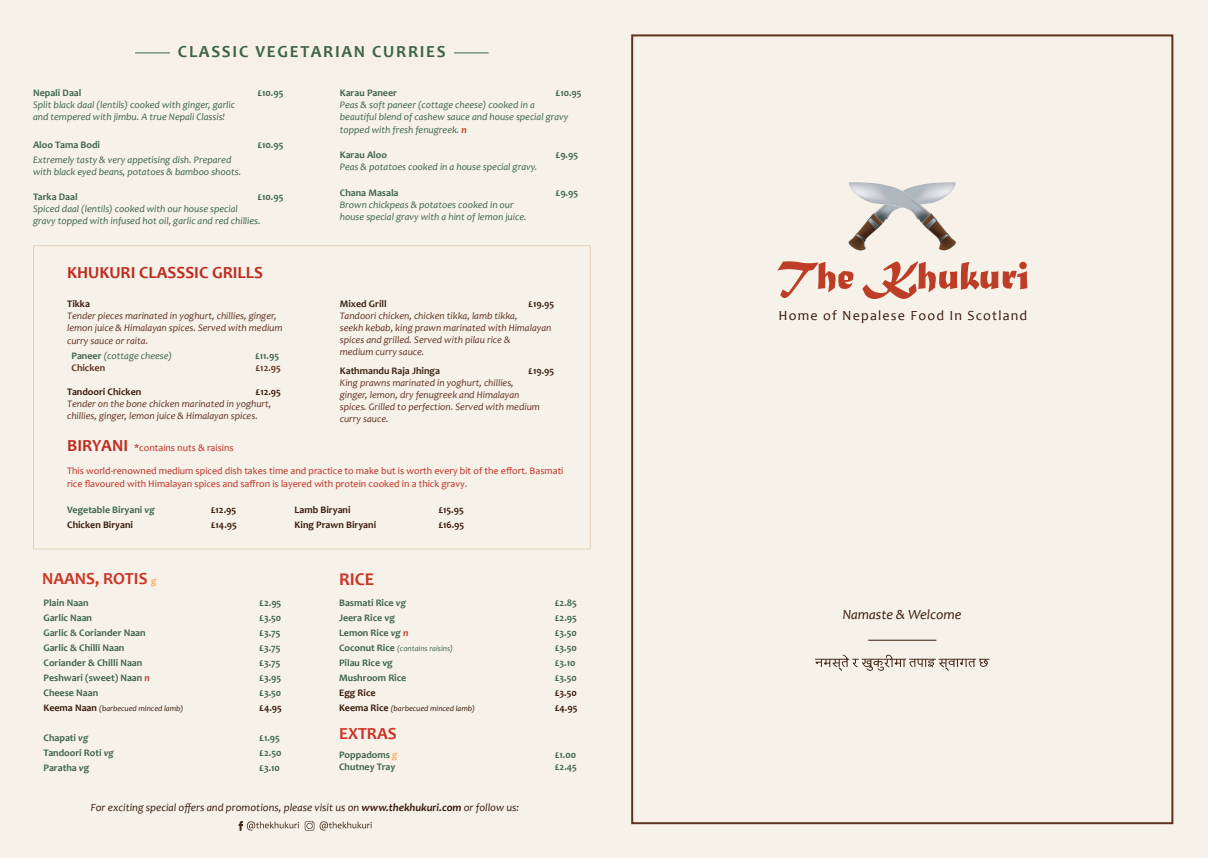
<style>
.page{position:relative;width:1208px;height:859px;background:#fff}
.page>*{position:absolute;margin:0;border:0;box-sizing:border-box;transform-origin:0 0}
.t1{font:700 18px "Candara";color:#cc3426}
.t2{font:700 17px "Candara";color:#be2c1d}
.t3{font:700 17px "Candara";letter-spacing:.1em;color:#3d6448}
.t4{font:700 17px "Candara";color:#cc3426}
.t5{font:14px "Candara";letter-spacing:.085em;color:#391a0a}
.t6{font:italic 14px "Candara";color:#391a0a}
.t7{font:italic 11px "Candara";color:#381a0d}
.t8{font:italic 10px/13px "Candara";color:#3d6448}
.t9{font:italic 10px "Candara";color:#603222}
.t10{font:700 10px "Candara";color:#3d6448}
.t11{font:10px/13px "Candara";color:#be2c1d}
.t12{font:700 10px "Candara";color:#391a0a}
.t13{font:700 10px "Candara";color:#3a2111}
.t14{font:700 10px "Candara";color:#603222}
.t15{font:italic 8px "Candara";color:#391a0a}
.t16{font:italic 8px "Candara";color:#3d6448}
.s1{font-weight:700;font-style:normal}
.s2{font-weight:700;color:#bd3d26}
.s3{font-style:italic}
.s4{font-style:italic;font-size:10px;color:#f9aa55}
.s5{font-style:italic;color:#bd3d26}
.s6{font-weight:700;font-style:normal;font-size:10px}
.s7{font-style:italic;color:#f9aa55}
.s8{font-weight:700}
</style>
<div class="page">
<svg style="left:1198px;top:849px;width:10px;height:9px"></svg>
<div style="left:0;top:0;width:1207px;height:857px;background:#f6f1e9"></div>
<svg style="left:239px;top:821px;width:60px;height:10px"></svg>
<svg style="left:305px;top:821px;width:9px;height:10px"></svg>
<svg style="left:320px;top:821px;width:52px;height:9px"></svg>
<hr style="left:135px;top:52px;width:353px;height:1px;background:#3d6448">
<div style="left:170px;top:34px;width:283px;height:37px;background:#f6f0e7"></div>
<div style="left:33px;top:245px;width:558px;height:304px;border:1px solid #e2d1b8"></div>
<svg style="left:848px;top:182px;width:108px;height:68px"></svg>
<svg style="left:777px;top:261px;width:76px;height:37px"></svg>
<svg style="left:862px;top:261px;width:165px;height:38px"></svg>
<svg style="left:815px;top:655px;width:174px;height:16px"></svg>
<hr style="left:868px;top:640px;width:68px;height:1px;background:#391a0a">
<p class="t3" style="left:178px;top:41px;width:269px">CLASSIC VEGETARIAN CURRIES</p>
<p class="t10" style="left:33px;top:87px;width:50px">Nepali Daal</p>
<p class="t10" style="left:258px;top:87px;width:27px">£10.95</p>
<p class="t8" style="left:33px;top:98px;width:204px">Split black daal (lentils) cooked with ginger, garlic</p>
<p class="t8" style="left:33px;top:110px;width:194px">and tempered with jimbu. A true Nepali Classis!</p>
<p class="t10" style="left:33px;top:139px;width:68px">Aloo Tama Bodi</p>
<p class="t10" style="left:258px;top:139px;width:27px">£10.95</p>
<p class="t8" style="left:33px;top:153px;width:200px">Extremely tasty &amp; very appetising dish. Prepared</p>
<p class="t8" style="left:33px;top:165px;width:210px">with black eyed beans, potatoes &amp; bamboo shoots.</p>
<p class="t10" style="left:33px;top:191px;width:46px">Tarka Daal</p>
<p class="t10" style="left:258px;top:191px;width:27px">£10.95</p>
<p class="t8" style="left:33px;top:202px;width:206px">Spiced daal (lentils) cooked with our house special</p>
<p class="t8" style="left:33px;top:214px;width:229px">gravy topped with infused hot oil, garlic and red chillies.</p>
<p class="t2" style="left:67px;top:262px;width:197px">KHUKURI CLASSSIC GRILLS</p>
<p class="t12" style="left:67px;top:298px;width:24px">Tikka</p>
<p class="t9" style="left:67px;top:310px;width:211px">Tender pieces marinated in yoghurt, chillies, ginger,</p>
<p class="t9" style="left:67px;top:322px;width:217px">lemon juice &amp; Himalayan spices. Served with medium</p>
<p class="t9" style="left:67px;top:335px;width:83px">curry sauce or raita.</p>
<p class="t8" style="left:71px;top:349px;width:102px"><span class="s1">Paneer</span> (cottage cheese)</p>
<p class="t10" style="left:255px;top:350px;width:25px">£11.95</p>
<p class="t14" style="left:71px;top:362px;width:35px">Chicken</p>
<p class="t14" style="left:256px;top:362px;width:27px">£12.95</p>
<p class="t12" style="left:67px;top:386px;width:76px">Tandoori Chicken</p>
<p class="t12" style="left:256px;top:386px;width:27px">£12.95</p>
<p class="t9" style="left:67px;top:398px;width:206px">Tender on the bone chicken marinated in yoghurt,</p>
<p class="t9" style="left:67px;top:410px;width:192px">chillies, ginger, lemon juice &amp; Himalayan spices.</p>
<p class="t2" style="left:67px;top:435px;width:62px">BIRYANI</p>
<p class="t11" style="left:134px;top:441px;width:101px">*contains nuts &amp; raisins</p>
<p class="t10" style="left:340px;top:87px;width:59px">Karau Paneer</p>
<p class="t10" style="left:556px;top:87px;width:27px">£10.95</p>
<p class="t8" style="left:340px;top:98px;width:196px">Peas &amp; soft paneer (cottage cheese) cooked in a</p>
<p class="t8" style="left:340px;top:110px;width:230px">beautiful blend of cashew sauce and house special gravy topped with fresh fenugreek. <span class="s2">n</span></p>
<p class="t10" style="left:340px;top:149px;width:49px">Karau Aloo</p>
<p class="t10" style="left:556px;top:149px;width:24px">£9.95</p>
<p class="t8" style="left:340px;top:160px;width:199px">Peas &amp; potatoes cooked in a house special gravy.</p>
<p class="t10" style="left:340px;top:187px;width:60px">Chana Masala</p>
<p class="t10" style="left:556px;top:187px;width:24px">£9.95</p>
<p class="t8" style="left:340px;top:198px;width:175px">Brown chickpeas &amp; potatoes cooked in our</p>
<p class="t8" style="left:340px;top:210px;width:188px">house special gravy with a hint of lemon juice.</p>
<p class="t13" style="left:340px;top:298px;width:48px">Mixed Grill</p>
<p class="t13" style="left:528px;top:298px;width:27px">£19.95</p>
<p class="t9" style="left:340px;top:310px;width:179px">Tandoori chicken, chicken tikka, lamb tikka,</p>
<p class="t9" style="left:340px;top:322px;width:213px">seekh kebab, king prawn marinated with Himalayan</p>
<p class="t9" style="left:340px;top:334px;width:172px">spices and grilled. Served with pilau rice &amp;</p>
<p class="t9" style="left:340px;top:346px;width:86px">medium curry sauce.</p>
<p class="t13" style="left:340px;top:365px;width:102px">Kathmandu Raja Jhinga</p>
<p class="t13" style="left:528px;top:365px;width:27px">£19.95</p>
<p class="t9" style="left:340px;top:377px;width:175px">King prawns marinated in yoghurt, chillies,</p>
<p class="t9" style="left:340px;top:389px;width:181px">ginger, lemon, dry fenugreek and Himalayan</p>
<p class="t9" style="left:340px;top:401px;width:202px">spices. Grilled to perfection. Served with medium</p>
<p class="t9" style="left:340px;top:413px;width:50px">curry sauce.</p>
<p class="t11" style="left:67px;top:464px;width:498px">This world-renowned medium spiced dish takes time and practice to make but is worth every bit of the effort. Basmati rice flavoured with Himalayan spices and saffron is layered with protein cooked in a thick gravy.</p>
<p class="t10" style="left:67px;top:504px;width:89px">Vegetable Biryani <span class="s3">vg</span></p>
<p class="t12" style="left:211px;top:504px;width:27px">£12.95</p>
<p class="t12" style="left:67px;top:519px;width:67px">Chicken Biryani</p>
<p class="t12" style="left:211px;top:519px;width:27px">£14.95</p>
<p class="t12" style="left:295px;top:504px;width:57px">Lamb Biryani</p>
<p class="t12" style="left:439px;top:504px;width:27px">£15.95</p>
<p class="t12" style="left:295px;top:519px;width:83px">King Prawn Biryani</p>
<p class="t12" style="left:439px;top:519px;width:27px">£16.95</p>
<p class="t4" style="left:42px;top:568px;width:116px">NAANS, ROTIS <span class="s4">g</span></p>
<p class="t10" style="left:43px;top:596px;width:47px">Plain Naan</p>
<p class="t10" style="left:259px;top:596px;width:23px">£2.95</p>
<p class="t10" style="left:43px;top:611px;width:50px">Garlic Naan</p>
<p class="t10" style="left:259px;top:611px;width:23px">£3.50</p>
<p class="t10" style="left:43px;top:626px;width:104px">Garlic &amp; Coriander Naan</p>
<p class="t10" style="left:259px;top:626px;width:23px">£3.75</p>
<p class="t10" style="left:43px;top:641px;width:82px">Garlic &amp; Chilli Naan</p>
<p class="t10" style="left:259px;top:641px;width:23px">£3.75</p>
<p class="t10" style="left:43px;top:656px;width:100px">Coriander &amp; Chilli Naan</p>
<p class="t10" style="left:259px;top:656px;width:23px">£3.75</p>
<p class="t10" style="left:43px;top:671px;width:108px">Peshwari (sweet) Naan <span class="s5">n</span></p>
<p class="t10" style="left:259px;top:671px;width:23px">£3.95</p>
<p class="t10" style="left:43px;top:686px;width:56px">Cheese Naan</p>
<p class="t10" style="left:259px;top:686px;width:23px">£3.50</p>
<p class="t15" style="left:43px;top:703px;width:141px"><span class="s6">Keema Naan</span> (barbecued minced lamb)</p>
<p class="t12" style="left:259px;top:701px;width:24px">£4.95</p>
<p class="t10" style="left:43px;top:731px;width:46px">Chapati <span class="s3">vg</span></p>
<p class="t10" style="left:259px;top:731px;width:22px">£1.95</p>
<p class="t10" style="left:43px;top:746px;width:72px">Tandoori Roti <span class="s3">vg</span></p>
<p class="t10" style="left:259px;top:746px;width:23px">£2.50</p>
<p class="t10" style="left:43px;top:761px;width:47px">Paratha <span class="s3">v</span>g</p>
<p class="t10" style="left:259px;top:761px;width:22px">£3.10</p>
<p class="t1" style="left:339px;top:567px;width:37px">RICE</p>
<p class="t10" style="left:339px;top:596px;width:68px">Basmati Rice <span class="s3">vg</span></p>
<p class="t10" style="left:555px;top:596px;width:23px">£2.85</p>
<p class="t10" style="left:339px;top:611px;width:57px">Jeera Rice vg</p>
<p class="t10" style="left:555px;top:611px;width:23px">£2.95</p>
<p class="t10" style="left:339px;top:626px;width:71px">Lemon Rice <span class="s3">vg</span> <span class="s5">n</span></p>
<p class="t10" style="left:555px;top:626px;width:23px">£3.50</p>
<p class="t16" style="left:339px;top:643px;width:115px"><span class="s6">Coconut Rice</span> (contains raisins)</p>
<p class="t10" style="left:555px;top:641px;width:23px">£3.50</p>
<p class="t10" style="left:339px;top:656px;width:55px">Pilau Rice vg</p>
<p class="t10" style="left:555px;top:656px;width:22px">£3.10</p>
<p class="t10" style="left:339px;top:671px;width:69px">Mushroom Rice</p>
<p class="t10" style="left:555px;top:671px;width:23px">£3.50</p>
<p class="t12" style="left:339px;top:686px;width:38px">Egg Rice</p>
<p class="t12" style="left:555px;top:686px;width:23px">£3.50</p>
<p class="t15" style="left:339px;top:703px;width:137px"><span class="s6">Keema Rice</span> (barbecued minced lamb)</p>
<p class="t12" style="left:555px;top:701px;width:24px">£4.95</p>
<p class="t4" style="left:339px;top:722px;width:59px">EXTRAS</p>
<p class="t10" style="left:339px;top:749px;width:60px">Poppadoms <span class="s7">g</span></p>
<p class="t10" style="left:555px;top:749px;width:22px">£1.00</p>
<p class="t10" style="left:339px;top:761px;width:58px">Chutney Tray</p>
<p class="t10" style="left:555px;top:761px;width:23px">£2.45</p>
<p class="t7" style="left:91px;top:801px;width:430px">For exciting special offers and promotions, please visit us on <span class="s8">www.thekhukuri.com</span> or follow us:</p>
<p class="t5" style="left:778px;top:307px;width:250px">Home of Nepalese Food In Scotland</p>
<p class="t6" style="left:842px;top:606px;width:120px">Namaste &amp; Welcome</p>
</div>
